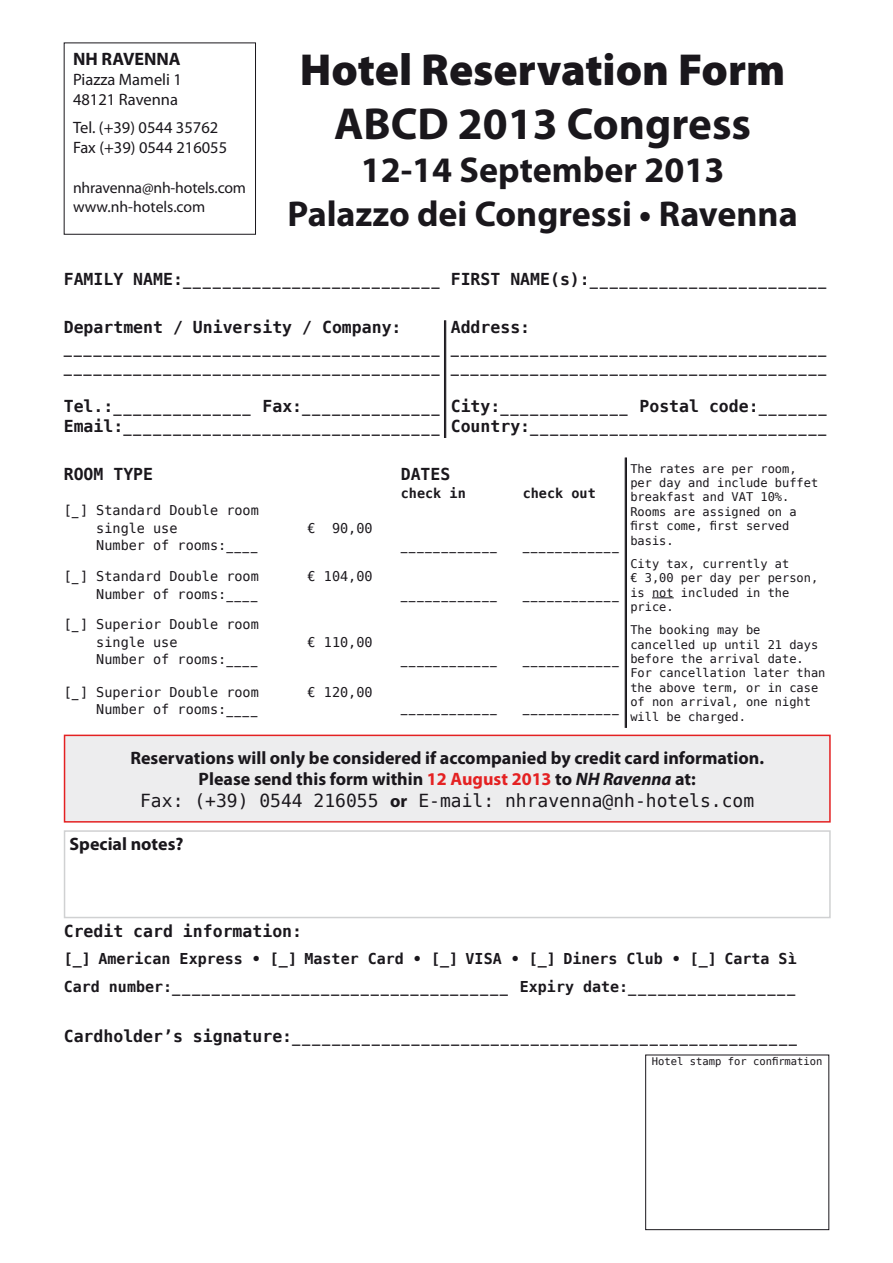
<style>
.page{position:relative;width:893px;height:1263px;background:#fff}
.page>*{position:absolute;margin:0;border:0;box-sizing:border-box;transform-origin:0 0}
.t1{font:900 45px "Myriad Pro";color:#1a171c}
.t2{font:700 45px "Myriad Pro";color:#1a171c}
.t3{font:700 36px/43.2px "Myriad Pro";color:#1a171c;text-align:center}
.t4{font:700 18px/21.6px "Myriad Pro";color:#1a171c;text-align:center}
.t5{font:18px "Bitstream Vera Sans Mono";color:#1a171c}
.t6{font:16.5px/19.8px "Bitstream Vera Sans Mono";color:#1a171c}
.t7{font:700 16.5px "Bitstream Vera Sans Mono";color:#1a171c}
.t8{font:16.5px/19.8px "Myriad Pro";color:#1a171c}
.t9{font:15.75px/18.9px "Myriad Pro";letter-spacing:-.01em;color:#1a171c}
.t10{font:700 15px "Bitstream Vera Sans Mono";color:#1a171c}
.t11{font:13.5px/17.5px "Bitstream Vera Sans Mono";color:#1a171c}
.t12{font:700 13.5px "Bitstream Vera Sans Mono";color:#1a171c}
.t13{font:12px/14.4px "Bitstream Vera Sans Mono";color:#1a171c}
.t14{font:10.5px "Bitstream Vera Sans Mono";color:#1a171c}
.s1{font-weight:700}
.s2{color:#e42122}
.s3{font-style:italic}
.s4{font-family:"Myriad Pro";font-weight:700}
.s5{font-weight:700;font-size:15px}
</style>
<div class="page">
<svg style="left:652px;top:597px;width:22px;height:1px"></svg>
<div style="left:65px;top:735px;width:765px;height:87px;background:#ededee"></div>
<div style="left:64px;top:735px;width:767px;height:87px;border:2px solid #e42122"></div>
<div style="left:64px;top:830px;width:767px;height:88px;border:2px solid #d0d1d2"></div>
<div style="left:645px;top:1054px;width:184px;height:176px;border:1px solid #1a171c"></div>
<div style="left:64px;top:43px;width:192px;height:192px;border:1px solid #1a171c"></div>
<hr style="left:445px;top:320px;width:1px;height:118px;background:#1a171c">
<hr style="left:444px;top:320px;width:1px;height:118px;background:#1a171c">
<hr style="left:626px;top:458px;width:1px;height:270px;background:#1a171c">
<hr style="left:625px;top:458px;width:1px;height:270px;background:#1a171c">
<p class="t4" style="left:73px;top:48px;width:109px">NH RAVENNA</p>
<p class="t8" style="left:73px;top:69px;width:110px">Piazza Mameli 1<br>48121 Ravenna</p>
<p class="t8" style="left:73px;top:117px;width:156px">Tel. (+39) 0544 35762<br>Fax (+39) 0544 216055</p>
<p class="t9" style="left:73px;top:178px;width:175px">nhravenna@nh-hotels.com www.nh-hotels.com</p>
<h1 class="t1" style="left:300px;top:40px;width:487px">Hotel Reservation Form</h1>
<h1 class="t2" style="left:334px;top:95px;width:419px">ABCD 2013 Congress</h1>
<h2 class="t3" style="left:287px;top:147px;width:512px">12-14 September 2013<br>Palazzo dei Congressi • Ravenna</h2>
<p class="t6" style="left:64px;top:269px;width:379px"><span class="s1">Family name:</span>__________________________</p>
<p class="t7" style="left:64px;top:317px;width:339px">Department / University / Company:</p>
<p class="t6" style="left:64px;top:337px;width:379px">______________________________________ ______________________________________</p>
<p class="t6" style="left:64px;top:396px;width:379px"><span class="s1">Tel.:</span>______________ <span class="s1">Fax:</span>______________<br><span class="s1">Email:</span>________________________________</p>
<p class="t6" style="left:451px;top:269px;width:379px"><span class="s1">First name(s):</span>________________________</p>
<p class="t7" style="left:451px;top:317px;width:81px">Address:</p>
<p class="t6" style="left:451px;top:337px;width:379px">______________________________________ ______________________________________</p>
<p class="t6" style="left:451px;top:396px;width:379px"><span class="s1">City:</span>_____________ <span class="s1">Postal code:</span>_______<br><span class="s1">Country:</span>______________________________</p>
<p class="t13" style="left:630px;top:461px;width:189px">The rates are per room, per day and include buffet breakfast and VAT 10%.<br>Rooms are assigned on a first come, first served basis.</p>
<p class="t13" style="left:630px;top:556px;width:189px">City tax, currently at<br>€ 3,00 per day per person, is not included in the price.</p>
<p class="t13" style="left:630px;top:623px;width:197px">The booking may be cancelled up until 21 days before the arrival date.<br>For cancellation later than the above term, or in case of non arrival, one night will be charged.</p>
<p class="t4" style="left:130px;top:746px;width:635px">Reservations will only be considered if accompanied by credit card information.<br>Please send this form within <span class="s2">12 August 2013</span> to <span class="s3">NH Ravenna</span> at:</p>
<p class="t5" style="left:140px;top:790px;width:616px">Fax: (+39) 0544 216055 <span class="s4">or</span> E-mail: nhravenna@nh-hotels.com</p>
<p class="t4" style="left:70px;top:832px;width:115px">Special notes?</p>
<p class="t7" style="left:401px;top:465px;width:40px">DATES</p>
<p class="t12" style="left:401px;top:485px;width:67px">check in</p>
<p class="t12" style="left:523px;top:485px;width:75px">check out</p>
<p class="t7" style="left:64px;top:465px;width:88px">ROOM TYPE</p>
<p class="t11" style="left:96px;top:502px;width:164px;text-indent:-33px">[_] Standard Double room single use</p>
<p class="t11" style="left:308px;top:519px;width:67px">€ 90,00</p>
<p class="t11" style="left:96px;top:537px;width:164px">Number of rooms:____</p>
<p class="t11" style="left:64px;top:568px;width:197px">[_] Standard Double room</p>
<p class="t11" style="left:308px;top:568px;width:67px">€ 104,00</p>
<p class="t11" style="left:96px;top:585px;width:164px">Number of rooms:____</p>
<p class="t11" style="left:96px;top:616px;width:164px;text-indent:-33px">[_] Superior Double room single use</p>
<p class="t11" style="left:401px;top:537px;width:99px">____________</p>
<p class="t11" style="left:523px;top:537px;width:99px">____________</p>
<p class="t11" style="left:401px;top:585px;width:99px">____________</p>
<p class="t11" style="left:523px;top:585px;width:99px">____________</p>
<p class="t11" style="left:308px;top:633px;width:67px">€ 110,00</p>
<p class="t11" style="left:96px;top:651px;width:164px">Number of rooms:____</p>
<p class="t11" style="left:64px;top:683px;width:197px">[_] Superior Double room</p>
<p class="t11" style="left:308px;top:683px;width:67px">€ 120,00</p>
<p class="t11" style="left:96px;top:701px;width:164px">Number of rooms:____</p>
<p class="t11" style="left:401px;top:651px;width:99px">____________</p>
<p class="t11" style="left:523px;top:651px;width:99px">____________</p>
<p class="t11" style="left:401px;top:699px;width:99px">____________</p>
<p class="t11" style="left:523px;top:699px;width:99px">____________</p>
<p class="t7" style="left:64px;top:922px;width:240px">Credit card information:</p>
<p class="t10" style="left:64px;top:950px;width:421px">[_] American Express • [_] Master Card • [_] VISA</p>
<p class="t10" style="left:511px;top:950px;width:287px">• [_] Diners Club • [_] Carta Sì</p>
<p class="t6" style="left:64px;top:977px;width:735px"><span class="s5">Card number:</span>__________________________________ <span class="s5">Expiry date:</span>_________________</p>
<p class="t6" style="left:64px;top:1026px;width:737px"><span class="s1">Cardholder’s signature:</span>___________________________________________________</p>
<p class="t14" style="left:652px;top:1056px;width:172px">Hotel stamp for confirmation</p>
</div>
